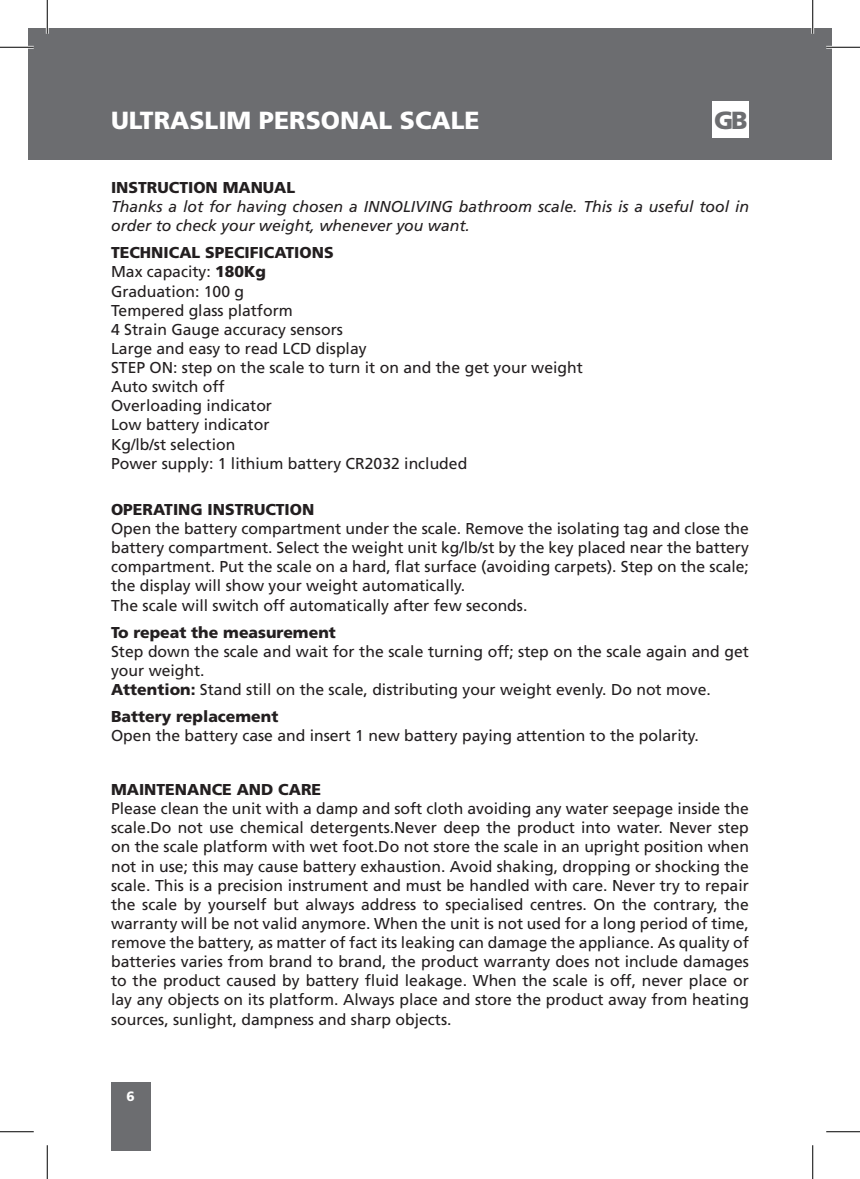
<style>
.page{position:relative;width:860px;height:1179px;background:#fff}
.page>*{position:absolute;margin:0;border:0;box-sizing:border-box;transform-origin:0 0}
.t1{font:900 24.75px "Frutiger LT Std";color:#fff}
.t2{font:900 24.75px "Frutiger LT Std";color:#6c6d70}
.t3{font:15.75px/19.1px "Frutiger LT Std";color:#231f20;text-align:justify}
.t4{font:900 15.75px "Frutiger LT Std";color:#231f20}
.t5{font:italic 15.75px/19.1px "Frutiger LT Std";color:#231f20}
.t6{font:900 13.5px "Frutiger LT Std";color:#fff}
.s1{font-weight:900}
</style>
<div class="page">
<div style="left:813px;top:28px;width:19px;height:132px;background:#6c6d70"></div>
<div style="left:28px;top:28px;width:785px;height:132px;background:#6c6d70"></div>
<div style="left:111px;top:1082px;width:39px;height:69px;background:#6c6d70"></div>
<div style="left:713px;top:102px;width:36px;height:36px;background:#fff"></div>
<hr style="left:0;top:46px;width:34px;height:3px;background:#fff">
<hr style="left:826px;top:46px;width:34px;height:3px;background:#fff">
<hr style="left:46px;top:0;width:3px;height:34px;background:#fff">
<hr style="left:811px;top:0;width:3px;height:34px;background:#fff">
<hr style="left:0;top:47px;width:34px;height:1px;background:#000">
<hr style="left:826px;top:47px;width:34px;height:1px;background:#000">
<hr style="left:0;top:1131px;width:34px;height:1px;background:#000">
<hr style="left:826px;top:1131px;width:34px;height:1px;background:#000">
<hr style="left:47px;top:0;width:1px;height:34px;background:#000">
<hr style="left:47px;top:1145px;width:1px;height:34px;background:#000">
<hr style="left:812px;top:0;width:1px;height:34px;background:#000">
<hr style="left:812px;top:1145px;width:1px;height:34px;background:#000">
<p class="t1" style="left:111px;top:105px;width:370px">ULTRASLIM PERSONAL SCALE</p>
<p class="t2" style="left:714px;top:105px;width:35px">GB</p>
<p class="t4" style="left:111px;top:178px;width:186px">INSTRUCTION MANUAL</p>
<p class="t5" style="left:111px;top:197px;width:639px">Thanks a lot for having chosen a INNOLIVING bathroom scale. This is a useful tool in order to check your weight, whenever you want.</p>
<p class="t4" style="left:111px;top:243px;width:224px">TECHNICAL SPECIFICATIONS</p>
<p class="t3" style="left:111px;top:262px;width:156px">Max capacity: <span class="s1">180Kg</span></p>
<p class="t3" style="left:111px;top:282px;width:135px">Graduation: 100 g</p>
<p class="t3" style="left:111px;top:301px;width:183px">Tempered glass platform</p>
<p class="t3" style="left:111px;top:320px;width:233px">4 Strain Gauge accuracy sensors</p>
<p class="t3" style="left:111px;top:339px;width:257px">Large and easy to read LCD display</p>
<p class="t3" style="left:111px;top:358px;width:473px">STEP ON: step on the scale to turn it on and the get your weight</p>
<p class="t3" style="left:111px;top:377px;width:115px">Auto switch off</p>
<p class="t3" style="left:111px;top:396px;width:163px">Overloading indicator</p>
<p class="t3" style="left:111px;top:415px;width:160px">Low battery indicator</p>
<p class="t3" style="left:111px;top:435px;width:126px">Kg/lb/st selection</p>
<p class="t3" style="left:111px;top:454px;width:358px">Power supply: 1 lithium battery CR2032 included</p>
<p class="t4" style="left:111px;top:500px;width:205px">OPERATING INSTRUCTION</p>
<p class="t3" style="left:111px;top:519px;width:639px">Open the battery compartment under the scale. Remove the isolating tag and close the battery compartment. Select the weight unit kg/lb/st by the key placed near the battery compartment. Put the scale on a hard, flat surface (avoiding carpets). Step on the scale; the display will show your weight automatically.</p>
<p class="t3" style="left:111px;top:595px;width:418px">The scale will switch off automatically after few seconds.</p>
<p class="t4" style="left:111px;top:622px;width:226px">To repeat the measurement</p>
<p class="t3" style="left:111px;top:642px;width:639px">Step down the scale and wait for the scale turning off; step on the scale again and get your weight.</p>
<p class="t3" style="left:111px;top:680px;width:601px"><span class="s1">Attention:</span> Stand still on the scale, distributing your weight evenly. Do not move.</p>
<p class="t4" style="left:111px;top:707px;width:169px">Battery replacement</p>
<p class="t3" style="left:111px;top:726px;width:589px">Open the battery case and insert 1 new battery paying attention to the polarity.</p>
<p class="t4" style="left:111px;top:780px;width:212px">MAINTENANCE AND CARE</p>
<p class="t3" style="left:111px;top:799px;width:639px">Please clean the unit with a damp and soft cloth avoiding any water seepage inside the scale.Do not use chemical detergents.Never deep the product into water. Never step on the scale platform with wet foot.Do not store the scale in an upright position when not in use; this may cause battery exhaustion. Avoid shaking, dropping or shocking the scale. This is a precision instrument and must be handled with care. Never try to repair the scale by yourself but always address to specialised centres. On the contrary, the warranty will be not valid anymore. When the unit is not used for a long period of time, remove the battery, as matter of fact its leaking can damage the appliance. As quality of batteries varies from brand to brand, the product warranty does not include damages to the product caused by battery fluid leakage. When the scale is off, never place or lay any objects on its platform. Always place and store the product away from heating sources, sunlight, dampness and sharp objects.</p>
<p class="t6" style="left:127px;top:1088px;width:10px">6</p>
</div>
